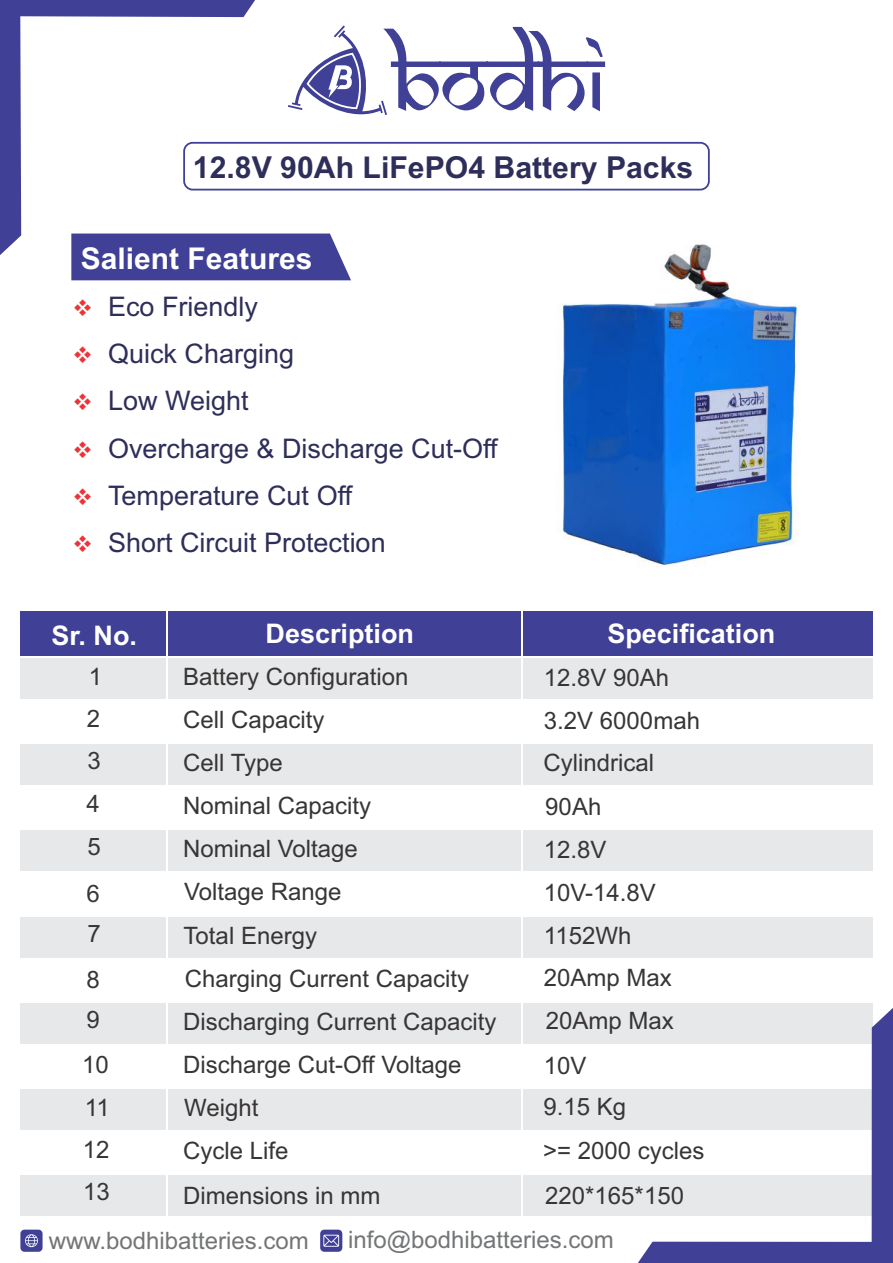
<style>
.page{position:relative;width:893px;height:1263px;background:#fff}
.page>*{position:absolute;margin:0;border:0;box-sizing:border-box;transform-origin:0 0}
.t1{font:700 30.15px "Arial";color:#2e2e5a}
.t2{font:700 30px "Arial";color:#fff}
.t3{font:27px "Arial";color:#2e2e5a}
.t4{font:700 27px "Arial";color:#fff}
.t5{font:24px "Arial";color:#373535}
.t6{font:24px "Arial";color:#737577}
.s1{color:#ee3338}
</style>
<div class="page">
<div style="left:523px;top:658px;width:349px;height:41px;background:#e7e8e9"></div>
<div style="left:168px;top:658px;width:352px;height:41px;background:#e7e8e9"></div>
<div style="left:20px;top:658px;width:145px;height:41px;background:#e7e8e9"></div>
<div style="left:523px;top:744px;width:349px;height:41px;background:#e7e8e9"></div>
<div style="left:168px;top:744px;width:352px;height:41px;background:#e7e8e9"></div>
<div style="left:20px;top:744px;width:145px;height:41px;background:#e7e8e9"></div>
<div style="left:523px;top:831px;width:349px;height:40px;background:#e7e8e9"></div>
<div style="left:168px;top:831px;width:352px;height:40px;background:#e7e8e9"></div>
<div style="left:20px;top:831px;width:145px;height:40px;background:#e7e8e9"></div>
<div style="left:523px;top:917px;width:349px;height:40px;background:#e7e8e9"></div>
<div style="left:168px;top:917px;width:352px;height:40px;background:#e7e8e9"></div>
<div style="left:20px;top:917px;width:145px;height:40px;background:#e7e8e9"></div>
<div style="left:523px;top:1003px;width:349px;height:40px;background:#e7e8e9"></div>
<div style="left:168px;top:1003px;width:352px;height:40px;background:#e7e8e9"></div>
<div style="left:20px;top:1003px;width:145px;height:40px;background:#e7e8e9"></div>
<div style="left:523px;top:1089px;width:349px;height:41px;background:#e7e8e9"></div>
<div style="left:168px;top:1089px;width:352px;height:41px;background:#e7e8e9"></div>
<div style="left:20px;top:1089px;width:145px;height:41px;background:#e7e8e9"></div>
<div style="left:523px;top:1175px;width:349px;height:41px;background:#e7e8e9"></div>
<div style="left:168px;top:1175px;width:352px;height:41px;background:#e7e8e9"></div>
<div style="left:20px;top:1175px;width:146px;height:41px;background:#e7e8e9"></div>
<div style="left:523px;top:611px;width:349px;height:44px;background:#3f4096"></div>
<div style="left:168px;top:611px;width:352px;height:44px;background:#3f4096"></div>
<div style="left:20px;top:611px;width:145px;height:44px;background:#3f4096"></div>
<div style="left:71px;top:234px;width:280px;height:46px;background:#3f4096"></div>
<svg style="left:0;top:0;width:255px;height:255px"></svg>
<svg style="left:638px;top:1008px;width:255px;height:255px"></svg>
<svg style="left:288px;top:25px;width:317px;height:90px"></svg>
<div style="left:183px;top:142px;width:527px;height:48px;border:2px solid #3f4096;border-radius:9px"></div>
<div style="left:20px;top:1229px;width:23px;height:23px;background:#3f4096;border-radius:4px"></div>
<svg style="left:25px;top:1234px;width:13px;height:13px"></svg>
<div style="left:320px;top:1229px;width:22px;height:23px;background:#3f4096;border-radius:4px"></div>
<svg style="left:323px;top:1235px;width:16px;height:12px"></svg>
<img style="left:557px;top:244px;width:242px;height:323px">
<p class="t1" style="left:193px;top:156px;width:502px">12.8V 90Ah LiFePO4 Battery Packs</p>
<p class="t2" style="left:81px;top:247px;width:233px">Salient Features</p>
<p class="t3" style="left:73px;top:296px;width:187px"><span class="s1">❖</span> Eco Friendly</p>
<p class="t3" style="left:73px;top:344px;width:223px"><span class="s1">❖</span> Quick Charging</p>
<p class="t3" style="left:73px;top:391px;width:178px"><span class="s1">❖</span> Low Weight</p>
<p class="t3" style="left:73px;top:438px;width:427px"><span class="s1">❖</span> Overcharge &amp; Discharge Cut-Off</p>
<p class="t3" style="left:73px;top:485px;width:282px"><span class="s1">❖</span> Temperature Cut Off</p>
<p class="t3" style="left:73px;top:532px;width:315px"><span class="s1">❖</span> Short Circuit Protection</p>
<p class="t4" style="left:52px;top:625px;width:87px">Sr. No.</p>
<p class="t4" style="left:266px;top:623px;width:150px">Description</p>
<p class="t4" style="left:607px;top:623px;width:170px">Specification</p>
<p class="t5" style="left:89px;top:667px;width:15px">1</p>
<p class="t5" style="left:183px;top:668px;width:227px">Battery Configuration</p>
<p class="t5" style="left:544px;top:668px;width:127px">12.8V 90Ah</p>
<p class="t5" style="left:87px;top:710px;width:15px">2</p>
<p class="t5" style="left:183px;top:711px;width:143px">Cell Capacity</p>
<p class="t5" style="left:544px;top:711px;width:158px">3.2V 6000mah</p>
<p class="t5" style="left:87px;top:752px;width:15px">3</p>
<p class="t5" style="left:183px;top:754px;width:101px">Cell Type</p>
<p class="t5" style="left:543px;top:753px;width:112px">Cylindrical</p>
<p class="t5" style="left:87px;top:795px;width:15px">4</p>
<p class="t5" style="left:183px;top:797px;width:190px">Nominal Capacity</p>
<p class="t5" style="left:545px;top:798px;width:58px">90Ah</p>
<p class="t5" style="left:88px;top:838px;width:15px">5</p>
<p class="t5" style="left:183px;top:840px;width:176px">Nominal Voltage</p>
<p class="t5" style="left:544px;top:841px;width:64px">12.8V</p>
<p class="t5" style="left:86px;top:884px;width:15px">6</p>
<p class="t5" style="left:184px;top:883px;width:159px">Voltage Range</p>
<p class="t5" style="left:544px;top:883px;width:114px">10V-14.8V</p>
<p class="t5" style="left:87px;top:924px;width:15px">7</p>
<p class="t5" style="left:184px;top:926px;width:135px">Total Energy</p>
<p class="t5" style="left:544px;top:927px;width:89px">1152Wh</p>
<p class="t5" style="left:87px;top:970px;width:15px">8</p>
<p class="t5" style="left:185px;top:969px;width:286px">Charging Current Capacity</p>
<p class="t5" style="left:544px;top:968px;width:130px">20Amp Max</p>
<p class="t5" style="left:86px;top:1010px;width:15px">9</p>
<p class="t5" style="left:183px;top:1012px;width:315px">Discharging Current Capacity</p>
<p class="t5" style="left:546px;top:1011px;width:130px">20Amp Max</p>
<p class="t5" style="left:82px;top:1055px;width:28px">10</p>
<p class="t5" style="left:183px;top:1055px;width:280px">Discharge Cut-Off Voltage</p>
<p class="t5" style="left:544px;top:1057px;width:44px">10V</p>
<p class="t5" style="left:85px;top:1098px;width:26px">11</p>
<p class="t5" style="left:184px;top:1098px;width:76px">Weight</p>
<p class="t5" style="left:543px;top:1090px;width:84px">9.15 Kg</p>
<p class="t5" style="left:83px;top:1141px;width:28px">12</p>
<p class="t5" style="left:183px;top:1142px;width:107px">Cycle Life</p>
<p class="t5" style="left:543px;top:1141px;width:163px">&gt;= 2000 cycles</p>
<p class="t5" style="left:83px;top:1183px;width:28px">13</p>
<p class="t5" style="left:183px;top:1187px;width:199px">Dimensions in mm</p>
<p class="t5" style="left:545px;top:1187px;width:140px">220*165*150</p>
<p class="t6" style="left:49px;top:1232px;width:262px">www.bodhibatteries.com</p>
<p class="t6" style="left:348px;top:1230px;width:267px">info@bodhibatteries.com</p>
</div>
